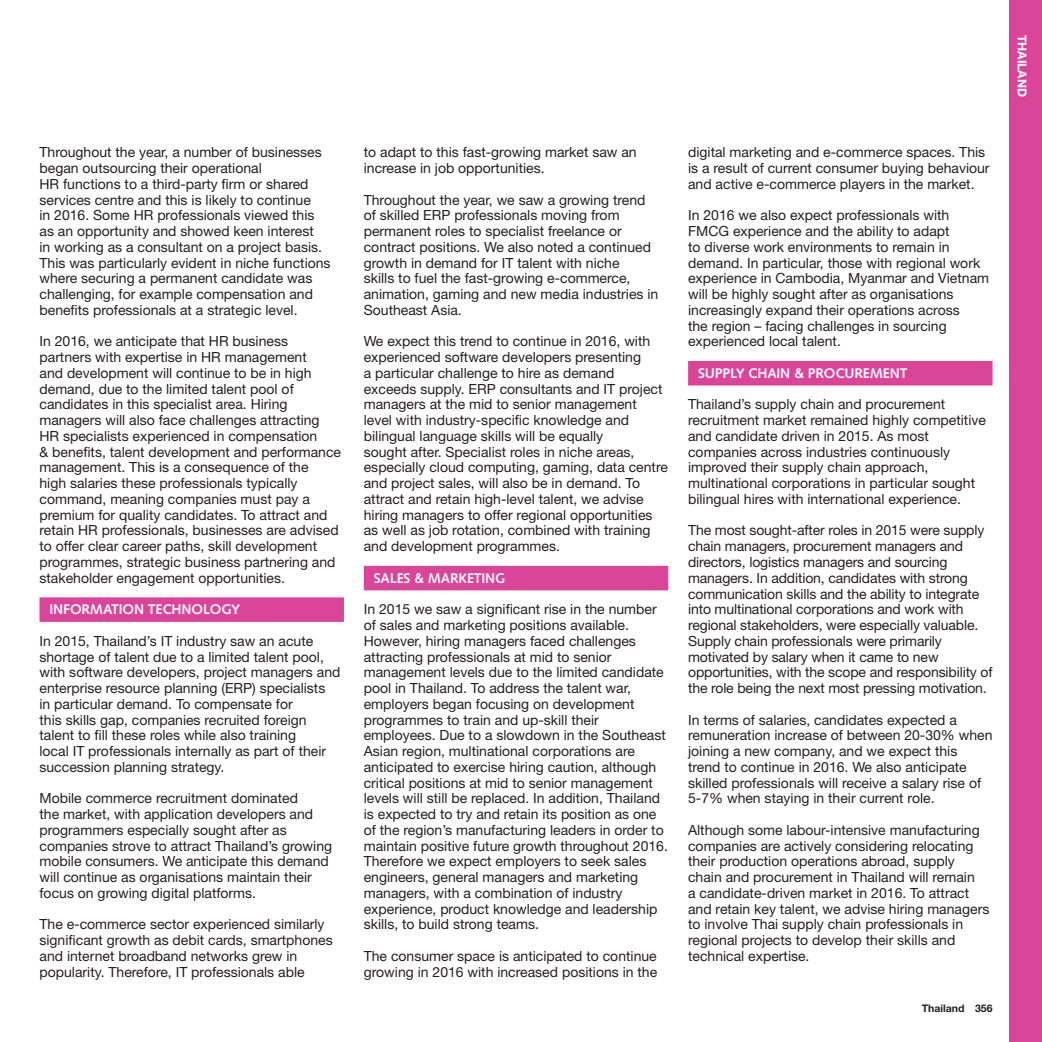
<style>
.page{position:relative;width:1042px;height:1042px;background:#fff}
.page>*{position:absolute;margin:0;border:0;box-sizing:border-box;transform-origin:0 0}
.TP0{font:14px/15.8px "Helvetica Neue LT Std";color:#231f20}
.SH3{font:700 14px "Syntax";letter-spacing:-.01em;color:#fff}
.t1{font:700 12.25px "Helvetica Neue";color:#fff}
.t2{font:700 10.5px "Helvetica Neue LT Std";color:#231f20}
</style>
<div class="page">
<div style="left:1009px;top:0;width:32px;height:1041px;background:#da4599"></div>
<div style="left:39px;top:597px;width:305px;height:25px;background:#da4599"></div>
<div style="left:364px;top:566px;width:304px;height:24px;background:#da4599"></div>
<div style="left:688px;top:361px;width:304px;height:24px;background:#da4599"></div>
<p class="TP0" style="left:39px;top:144px;width:292px">Throughout the year, a number of businesses began outsourcing their operational<br>HR functions to a third-party firm or shared services centre and this is likely to continue<br>in 2016. Some HR professionals viewed this as an opportunity and showed keen interest<br>in working as a consultant on a project basis.<br>This was particularly evident in niche functions where securing a permanent candidate was challenging, for example compensation and benefits professionals at a strategic level.</p>
<p class="TP0" style="left:39px;top:333px;width:303px">In 2016, we anticipate that HR business partners with expertise in HR management<br>and development will continue to be in high demand, due to the limited talent pool of candidates in this specialist area. Hiring managers will also face challenges attracting HR specialists experienced in compensation<br>&amp; benefits, talent development and performance management. This is a consequence of the<br>high salaries these professionals typically command, meaning companies must pay a premium for quality candidates. To attract and retain HR professionals, businesses are advised to offer clear career paths, skill development programmes, strategic business partnering and stakeholder engagement opportunities.</p>
<p class="SH3" style="left:49px;top:601px;width:192px">INFORMATION TECHNOLOGY</p>
<p class="TP0" style="left:39px;top:632px;width:302px">In 2015, Thailand’s IT industry saw an acute shortage of talent due to a limited talent pool, with software developers, project managers and enterprise resource planning (ERP) specialists<br>in particular demand. To compensate for<br>this skills gap, companies recruited foreign talent to fill these roles while also training<br>local IT professionals internally as part of their succession planning strategy.</p>
<p class="TP0" style="left:39px;top:790px;width:294px">Mobile commerce recruitment dominated<br>the market, with application developers and programmers especially sought after as companies strove to attract Thailand’s growing mobile consumers. We anticipate this demand will continue as organisations maintain their focus on growing digital platforms.</p>
<p class="TP0" style="left:39px;top:916px;width:295px">The e-commerce sector experienced similarly significant growth as debit cards, smartphones and internet broadband networks grew in popularity. Therefore, IT professionals able</p>
<p class="TP0" style="left:364px;top:144px;width:274px">to adapt to this fast-growing market saw an increase in job opportunities.</p>
<p class="TP0" style="left:364px;top:191px;width:296px">Throughout the year, we saw a growing trend of skilled ERP professionals moving from permanent roles to specialist freelance or contract positions. We also noted a continued growth in demand for IT talent with niche<br>skills to fuel the fast-growing e-commerce, animation, gaming and new media industries in Southeast Asia.</p>
<p class="TP0" style="left:364px;top:333px;width:305px">We expect this trend to continue in 2016, with experienced software developers presenting<br>a particular challenge to hire as demand exceeds supply. ERP consultants and IT project managers at the mid to senior management level with industry-specific knowledge and bilingual language skills will be equally<br>sought after. Specialist roles in niche areas, especially cloud computing, gaming, data centre and project sales, will also be in demand. To attract and retain high-level talent, we advise hiring managers to offer regional opportunities as well as job rotation, combined with training and development programmes.</p>
<p class="SH3" style="left:373px;top:570px;width:133px">SALES &amp; MARKETING</p>
<p class="TP0" style="left:364px;top:601px;width:305px">In 2015 we saw a significant rise in the number of sales and marketing positions available.<br>However, hiring managers faced challenges attracting professionals at mid to senior management levels due to the limited candidate pool in Thailand. To address the talent war, employers began focusing on development programmes to train and up-skill their employees. Due to a slowdown in the Southeast Asian region, multinational corporations are anticipated to exercise hiring caution, although critical positions at mid to senior management levels will still be replaced. In addition, Thailand is expected to try and retain its position as one of the region’s manufacturing leaders in order to maintain positive future growth throughout 2016.<br>Therefore we expect employers to seek sales engineers, general managers and marketing managers, with a combination of industry experience, product knowledge and leadership skills, to build strong teams.</p>
<p class="TP0" style="left:364px;top:947px;width:295px">The consumer space is anticipated to continue growing in 2016 with increased positions in the</p>
<p class="TP0" style="left:688px;top:144px;width:303px">digital marketing and e-commerce spaces. This is a result of current consumer buying behaviour and active e-commerce players in the market.</p>
<p class="TP0" style="left:688px;top:207px;width:302px">In 2016 we also expect professionals with FMCG experience and the ability to adapt<br>to diverse work environments to remain in demand. In particular, those with regional work experience in Cambodia, Myanmar and Vietnam will be highly sought after as organisations increasingly expand their operations across<br>the region – facing challenges in sourcing experienced local talent.</p>
<p class="SH3" style="left:698px;top:365px;width:211px">SUPPLY CHAIN &amp; PROCUREMENT</p>
<p class="TP0" style="left:688px;top:396px;width:299px">Thailand’s supply chain and procurement recruitment market remained highly competitive and candidate driven in 2015. As most companies across industries continuously improved their supply chain approach, multinational corporations in particular sought bilingual hires with international experience.</p>
<p class="TP0" style="left:688px;top:522px;width:306px">The most sought-after roles in 2015 were supply chain managers, procurement managers and directors, logistics managers and sourcing managers. In addition, candidates with strong communication skills and the ability to integrate into multinational corporations and work with regional stakeholders, were especially valuable.<br>Supply chain professionals were primarily motivated by salary when it came to new opportunities, with the scope and responsibility of the role being the next most pressing motivation.</p>
<p class="TP0" style="left:688px;top:711px;width:306px">In terms of salaries, candidates expected a remuneration increase of between 20-30% when joining a new company, and we expect this trend to continue in 2016. We also anticipate skilled professionals will receive a salary rise of 5-7% when staying in their current role.</p>
<p class="TP0" style="left:688px;top:821px;width:303px">Although some labour-intensive manufacturing companies are actively considering relocating their production operations abroad, supply chain and procurement in Thailand will remain<br>a candidate-driven market in 2016. To attract and retain key talent, we advise hiring managers to involve Thai supply chain professionals in regional projects to develop their skills and technical expertise.</p>
<p class="t2" style="left:921px;top:1001px;width:72px">Thailand 356</p>
<p class="t1" style="left:1029px;top:35px;width:64px;rotate:90deg">Thailand</p>
</div>
